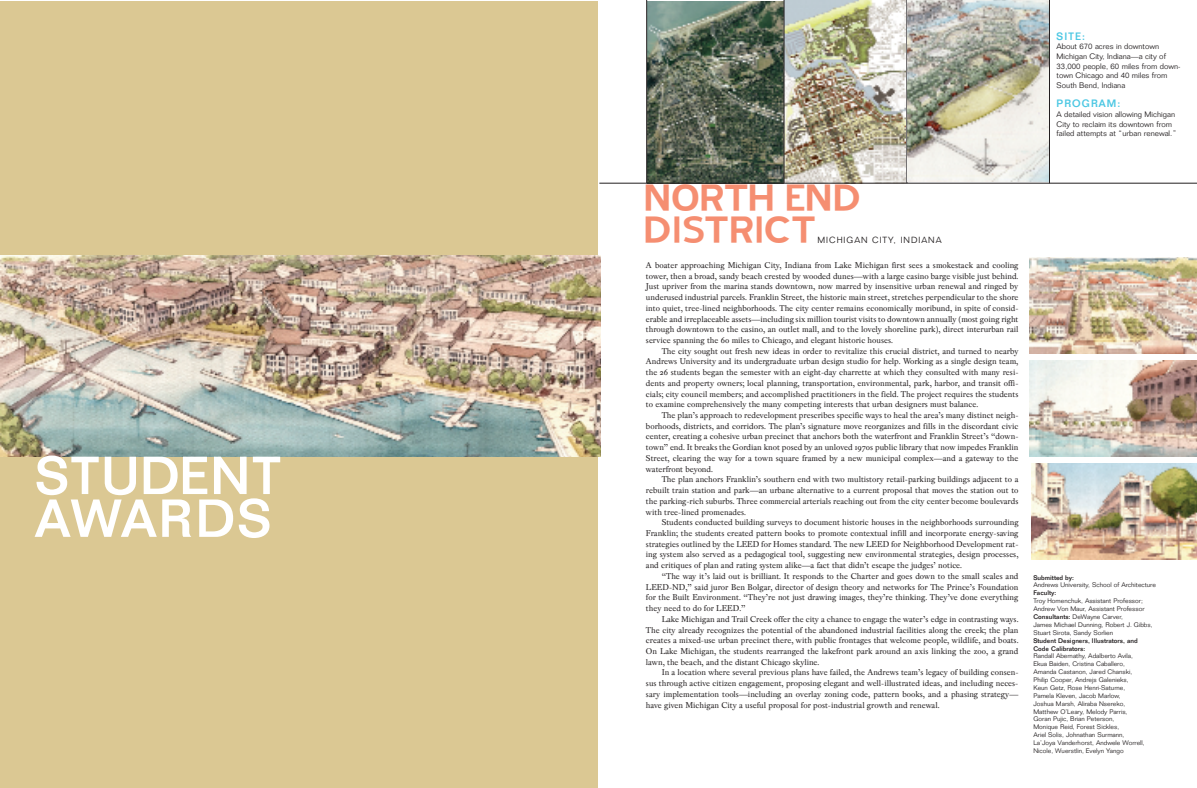
<style>
.page{position:relative;width:1197px;height:788px;background:#fff}
.page>*{position:absolute;margin:0;border:0;box-sizing:border-box;transform-origin:0 0}
.t1{font:500 52.32px/42.8px "Folio";letter-spacing:.055em;color:#fff}
.t2{font:47.25px "Blue Highway";letter-spacing:-.07em;color:#f58e71}
.t3{font:500 10.5px "Folio";letter-spacing:.105em;color:#4bc7e3}
.t4{font:8.92px/10.7px "Pradell";color:#231f20;text-align:justify}
.t5{font:300 8.75px "Folio";letter-spacing:.11em;color:#231f20}
.t6{font:300 7.88px/9.6px "Folio";color:#231f20}
.t7{font:300 6.56px/7.9px "Folio";color:#231f20}
.t8{font:500 6.56px/7.9px "Folio";color:#231f20}
.s1{font-weight:500}
</style>
<div class="page">
<div style="left:0;top:1px;width:597px;height:787px;background:#dbc893"></div>
<img style="left:1px;top:255px;width:599px;height:201px">
<img style="left:647px;top:2px;width:137px;height:181px">
<img style="left:785px;top:0;width:120px;height:183px">
<img style="left:1029px;top:258px;width:168px;height:96px">
<img style="left:1030px;top:361px;width:167px;height:95px">
<img style="left:1031px;top:463px;width:166px;height:96px">
<hr style="left:646px;top:0;width:1px;height:183px;background:#231f20">
<hr style="left:784px;top:0;width:1px;height:183px;background:#231f20">
<hr style="left:906px;top:0;width:1px;height:183px;background:#231f20">
<hr style="left:599px;top:183px;width:598px;height:1px;background:#231f20">
<img style="left:907px;top:0;width:142px;height:181px">
<hr style="left:1049px;top:0;width:1px;height:183px;background:#231f20">
<h1 class="t1" style="left:36px;top:453px;width:246px">STUDENT<br>AWARDS</h1>
<p class="t3" style="left:1057px;top:30px;width:30px">SITE:</p>
<p class="t6" style="left:1057px;top:42px;width:125px">About 670 acres in downtown<br>Michigan City, Indiana—a city of<br>33,000 people, 60 miles from down&shy;town Chicago and 40 miles from<br>South Bend, Indiana</p>
<p class="t3" style="left:1057px;top:97px;width:65px">PROGRAM:</p>
<p class="t6" style="left:1057px;top:109px;width:122px">A detailed vision allowing Michigan<br>City to reclaim its downtown from failed attempts at “urban renewal.”</p>
<h2 class="t2" style="left:642px;top:174px;width:221px">NORTH END</h2>
<h2 class="t2" style="left:642px;top:205px;width:177px">DISTRICT</h2>
<p class="t5" style="left:818px;top:234px;width:125px">MICHIGAN CITY, INDIANA</p>
<p class="t4" style="left:646px;top:260px;width:374px">A boater approaching Michigan City, Indiana from Lake Michigan first sees a smokestack and cooling tower, then a broad, sandy beach crested by wooded dunes—with a large casino barge visible just behind.<br>Just upriver from the marina stands downtown, now marred by insensitive urban renewal and ringed by underused industrial parcels. Franklin Street, the historic main street, stretches perpendicular to the shore into quiet, tree-lined neighborhoods. The city center remains economically moribund, in spite of consid&shy;erable and irreplaceable assets—including six million tourist visits to downtown annually (most going right through downtown to the casino, an outlet mall, and to the lovely shoreline park), direct interurban rail service spanning the 60 miles to Chicago, and elegant historic houses.</p>
<p class="t4" style="left:646px;top:345px;width:374px;text-indent:16px">The city sought out fresh new ideas in order to revitalize this crucial district, and turned to nearby Andrews University and its undergraduate urban design studio for help. Working as a single design team, the 26 students began the semester with an eight-day charrette at which they consulted with many resi&shy;dents and property owners; local planning, transportation, environmental, park, harbor, and transit offi&shy;cials; city council members; and accomplished practitioners in the field. The project requires the students to examine comprehensively the many competing interests that urban designers must balance.</p>
<p class="t4" style="left:646px;top:410px;width:374px;text-indent:16px">The plan’s approach to redevelopment prescribes specific ways to heal the area’s many distinct neigh&shy;borhoods, districts, and corridors. The plan’s signature move reorganizes and fills in the discordant civic center, creating a cohesive urban precinct that anchors both the waterfront and Franklin Street’s “down&shy;town” end. It breaks the Gordian knot posed by an unloved 1970s public library that now impedes Franklin Street, clearing the way for a town square framed by a new municipal complex—and a gateway to the waterfront beyond.</p>
<p class="t4" style="left:646px;top:474px;width:374px;text-indent:16px">The plan anchors Franklin’s southern end with two multistory retail-parking buildings adjacent to a rebuilt train station and park—an urbane alternative to a current proposal that moves the station out to the parking-rich suburbs. Three commercial arterials reaching out from the city center become boulevards with tree-lined promenades.</p>
<p class="t4" style="left:646px;top:517px;width:374px;text-indent:16px">Students conducted building surveys to document historic houses in the neighborhoods surrounding Franklin; the students created pattern books to promote contextual infill and incorporate energy-saving strategies outlined by the LEED for Homes standard. The new LEED for Neighborhood Development rat&shy;ing system also served as a pedagogical tool, suggesting new environmental strategies, design processes, and critiques of plan and rating system alike—a fact that didn’t escape the judges’ notice.</p>
<p class="t4" style="left:646px;top:570px;width:374px;text-indent:16px">“The way it’s laid out is brilliant. It responds to the Charter and goes down to the small scales and LEED-ND,” said juror Ben Bolgar, director of design theory and networks for The Prince’s Foundation for the Built Environment. “They’re not just drawing images, they’re thinking. They’ve done everything they need to do for LEED.”</p>
<p class="t4" style="left:646px;top:613px;width:374px;text-indent:16px">Lake Michigan and Trail Creek offer the city a chance to engage the water’s edge in contrasting ways.<br>The city already recognizes the potential of the abandoned industrial facilities along the creek; the plan creates a mixed-use urban precinct there, with public frontages that welcome people, wildlife, and boats.<br>On Lake Michigan, the students rearranged the lakefront park around an axis linking the zoo, a grand lawn, the beach, and the distant Chicago skyline.</p>
<p class="t4" style="left:646px;top:667px;width:374px;text-indent:16px">In a location where several previous plans have failed, the Andrews team’s legacy of building consen&shy;sus through active citizen engagement, proposing elegant and well-illustrated ideas, and including neces&shy;sary implementation tools—including an overlay zoning code, pattern books, and a phasing strategy— have given Michigan City a useful proposal for post-industrial growth and renewal.</p>
<p class="t8" style="left:1033px;top:573px;width:42px">Submitted by:</p>
<p class="t7" style="left:1033px;top:581px;width:124px">Andrews University, School of Architecture</p>
<p class="t8" style="left:1033px;top:589px;width:24px">Faculty:</p>
<p class="t7" style="left:1033px;top:597px;width:121px">Troy Homenchuk, Assistant Professor; Andrew Von Maur, Assistant Professor <span class="s1">Consultants:</span> DeWayne Carver,<br>James Michael Dunning, Robert J. Gibbs, Stuart Sirota, Sandy Sorlien</p>
<p class="t8" style="left:1033px;top:636px;width:106px">Student Designers, Illustrators, and<br>Code Calibrators:</p>
<p class="t7" style="left:1033px;top:652px;width:113px">Randall Abernathy, Adalberto Avila, Ekua Baiden, Cristina Caballero, Amanda Castanon, Jared Chanski, Philip Cooper, Andrejs Galenieks, Keun Getz, Rose Henri-Saturne, Pamela Kleven, Jacob Marlow,<br>Joshua Marsh, Aliraba Nsereko, Matthew O’Leary, Melody Parris, Goran Pujic, Brian Peterson,<br>Monique Reid, Forest Sickles,<br>Ariel Solis, Johnathan Surmann, La’Joya Vanderhorst, Andwele Worrell, Nicole, Wuerstlin, Evelyn Yango</p>
</div>
